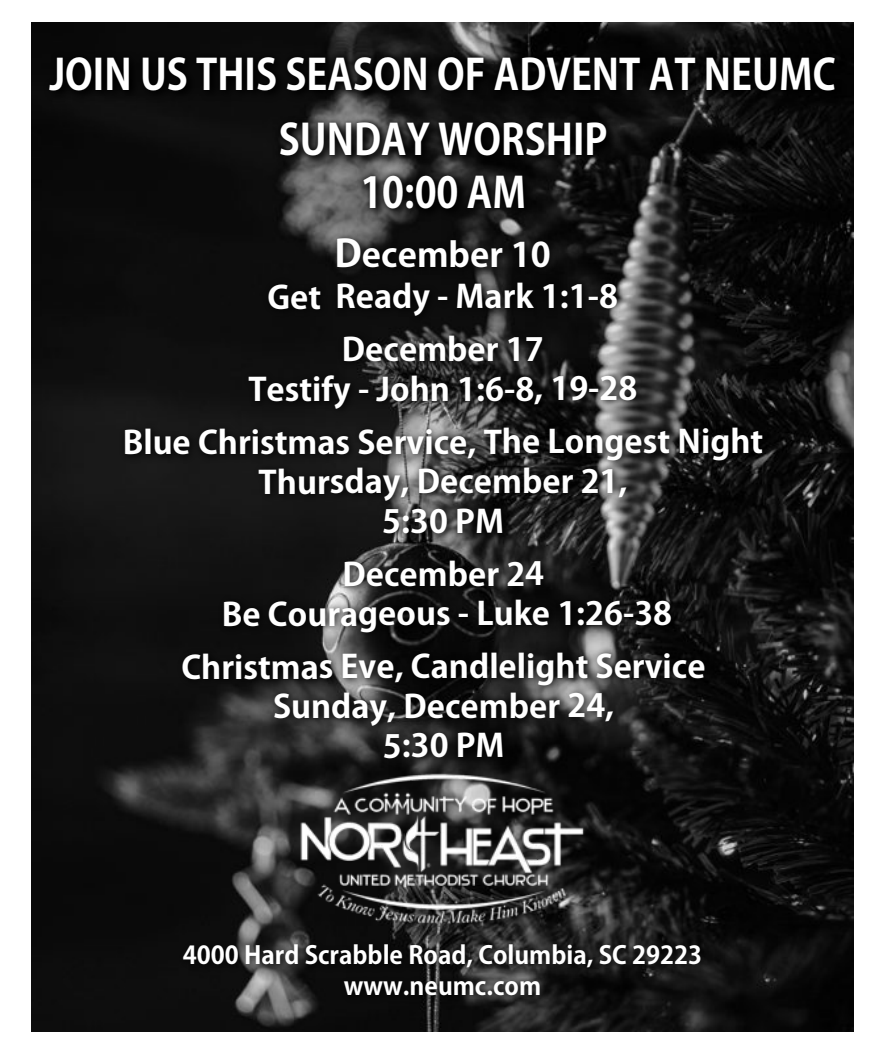
<style>
.page{position:relative;width:884px;height:1040px;background:#fff}
.page>*{position:absolute;margin:0;border:0;box-sizing:border-box;transform-origin:0 0}
.t1{font:700 42px/52.7px "Adobe Gothic Std";color:#fff;text-align:center;scale:.91 1}
.t2{font:700 33.25px "Adobe Gothic Std";color:#fff;scale:1.05 1}
.t3{font:700 31.5px/39.6px "Adobe Gothic Std";color:#fff;text-align:center;scale:1.05 1}
.t4{font:700 24.5px/30.8px "Adobe Gothic Std";color:#fff;text-align:center}
.s1{font-size:37.1px}
</style>
<div class="page">
<img style="left:32px;top:22px;width:821px;height:1009px">
<img style="left:42px;top:41px;width:812px;height:75px">
<img style="left:114px;top:221px;width:676px;height:651px">
<img style="left:299px;top:770px;width:287px;height:157px">
<img style="left:176px;top:933px;width:546px;height:79px">
<img style="left:272px;top:107px;width:366px;height:127px">
<h1 class="t1" style="left:49px;top:47px;width:865px">JOIN US THIS SEASON OF ADVENT AT NEUMC</h1>
<h1 class="t1" style="left:279px;top:113px;width:362px">SUNDAY WORSHIP<br>10:00 AM</h1>
<p class="t2" style="left:334px;top:238px;width:207px"><span class="s1">D</span>ecember 10</p>
<p class="t3" style="left:267px;top:270px;width:335px;line-height:52.9px">Get Ready - Mark 1:1-8<br>December 17</p>
<p class="t3" style="left:123px;top:362px;width:611px;line-height:52.9px">Testify - John 1:6-8, 19-28<br>Blue Christmas Service, The Longest Night</p>
<p class="t3" style="left:258px;top:461px;width:353px">Thursday, December 21,<br>5:30 PM</p>
<p class="t3" style="left:222px;top:554px;width:430px">December 24<br>Be Courageous - Luke 1:26-38</p>
<p class="t3" style="left:181px;top:646px;width:500px">Christmas Eve, Candlelight Service<br>Sunday, December 24,<br>5:30 PM</p>
<p class="t4" style="left:183px;top:939px;width:520px">4000 Hard Scrabble Road, Columbia, SC 29223 www.neumc.com</p>
</div>
